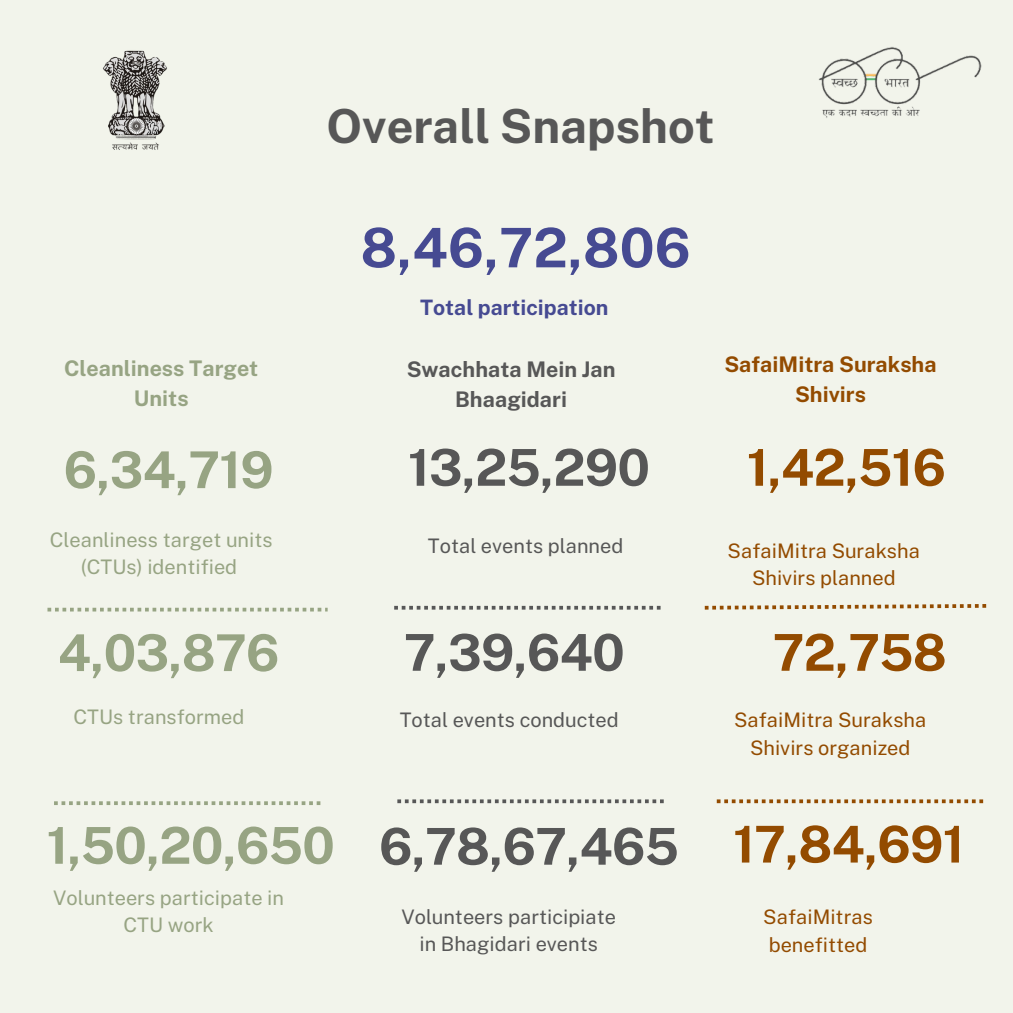
<style>
.page{position:relative;width:1013px;height:1013px;background:#fff}
.page>*{position:absolute;margin:0;border:0;box-sizing:border-box;transform-origin:0 0}
.t1{font:700 54.5px "Public Sans";color:#464a92}
.t2{font:700 50.75px "Public Sans";letter-spacing:-.015em;color:#575757}
.t3{font:700 50.75px "Public Sans";letter-spacing:-.015em;color:#97a483}
.t4{font:700 50.75px "Public Sans";letter-spacing:-.015em;color:#934b00}
.t5{font:700 47px "Public Sans";color:#575757}
.t6{font:700 21.5px/30px "Public Sans";color:#575757;text-align:center}
.t7{font:700 21.5px/30px "Public Sans";color:#934b00;text-align:center}
.t8{font:700 21.5px/30px "Public Sans";color:#97a483;text-align:center}
.t9{font:700 21.25px "Public Sans";color:#464a92}
.t10{font:20px/27.2px "Public Sans";color:#934b00;text-align:center}
.t11{font:20px/27.2px "Public Sans";color:#97a483;text-align:center}
.t12{font:20px/27.2px "Public Sans";color:#575757;text-align:center}
</style>
<div class="page">
<div style="left:0;top:0;width:1012px;height:1012px;background:#f2f4eb"></div>
<img style="left:818px;top:47px;width:164px;height:71px">
<svg style="left:394px;top:606px;width:266px;height:3px"></svg>
<svg style="left:704px;top:604px;width:282px;height:5px"></svg>
<svg style="left:397px;top:799px;width:266px;height:4px"></svg>
<svg style="left:716px;top:799px;width:267px;height:4px"></svg>
<svg style="left:47px;top:607px;width:280px;height:4px"></svg>
<svg style="left:54px;top:801px;width:266px;height:4px"></svg>
<img style="left:103px;top:50px;width:64px;height:100px">
<h1 class="t5" style="left:326px;top:98px;width:389px">Overall Snapshot</h1>
<h1 class="t1" style="left:360px;top:215px;width:332px">8,46,72,806</h1>
<h1 class="t8" style="left:64px;top:353px;width:196px">Cleanliness Target<br>Units</h1>
<h1 class="t3" style="left:64px;top:440px;width:211px">6,34,719</h1>
<p class="t11" style="left:50px;top:526px;width:224px">Cleanliness target units (CTUs) identified</p>
<h1 class="t3" style="left:58px;top:623px;width:223px">4,03,876</h1>
<p class="t11" style="left:73px;top:703px;width:172px">CTUs transformed</p>
<h1 class="t3" style="left:47px;top:815px;width:290px">1,50,20,650</h1>
<p class="t11" style="left:53px;top:884px;width:232px">Volunteers participate in<br>CTU work</p>
<p class="t9" style="left:420px;top:295px;width:190px">Total participation</p>
<p class="t6" style="left:406px;top:354px;width:210px">Swachhata Mein Jan<br>Bhaagidari</p>
<h2 class="t7" style="left:724px;top:349px;width:214px">SafaiMitra Suraksha<br>Shivirs</h2>
<h1 class="t2" style="left:408px;top:437px;width:243px">13,25,290</h1>
<h3 class="t4" style="left:746px;top:437px;width:201px">1,42,516</h3>
<p class="t12" style="left:428px;top:532px;width:197px">Total events planned</p>
<h3 class="t10" style="left:727px;top:537px;width:194px">SafaiMitra Suraksha<br>Shivirs planned</h3>
<p class="t2" style="left:404px;top:622px;width:222px">7,39,640</p>
<h1 class="t12" style="left:399px;top:706px;width:220px">Total events conducted</h1>
<h3 class="t4" style="left:772px;top:622px;width:176px">72,758</h3>
<h3 class="t10" style="left:734px;top:706px;width:194px">SafaiMitra Suraksha<br>Shivirs organized</h3>
<h1 class="t2" style="left:379px;top:816px;width:301px">6,78,67,465</h1>
<p class="t12" style="left:401px;top:903px;width:216px">Volunteers participiate in Bhagidari events</p>
<h1 class="t4" style="left:733px;top:814px;width:233px">17,84,691</h1>
<p class="t10" style="left:763px;top:903px;width:111px;text-align:left">SafaiMitras benefitted</p>
</div>
